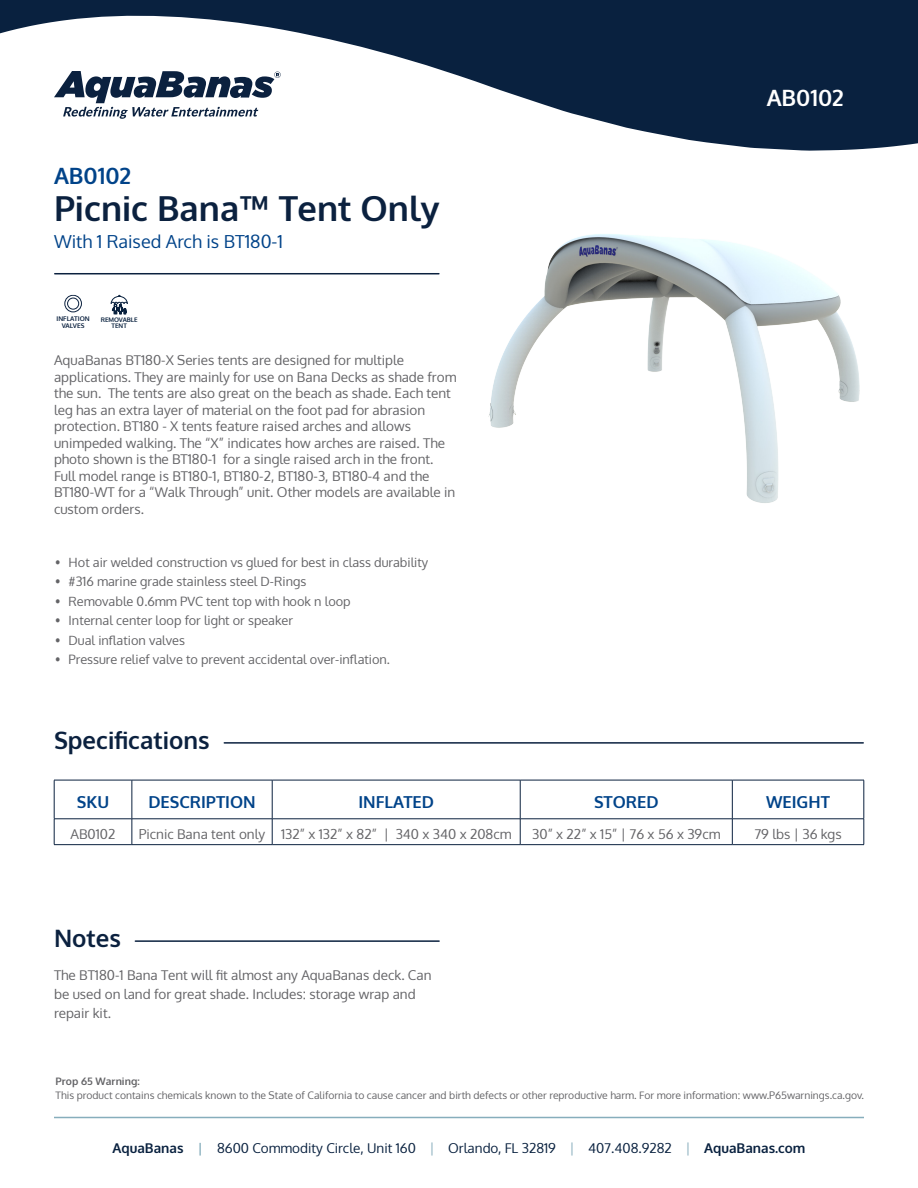
<style>
.page{position:relative;width:918px;height:1188px;background:#fff}
.page>*{position:absolute;margin:0;border:0;box-sizing:border-box;transform-origin:0 0}
.t1{font:700 34.5px "Oxygen";color:#0b213f}
.t2{font:700 24px "Oxygen";color:#0b213f}
.t3{font:700 22.5px "Oxygen";color:#004389}
.t4{font:700 22.5px "Oxygen";color:#fff}
.t5{font:18px "Oxygen";color:#004389}
.t6{font:700 16.5px "Oxygen";color:#004389}
.t7{font:13.5px/16.5px "Oxygen";color:#636366}
.t8{font:13.5px "Oxygen";color:#09213f}
.t9{font:12.75px "Oxygen";color:#636366}
.t10{font:10.35px "Oxygen";color:#636366}
.t11{font:700 10.35px "Oxygen";color:#636366}
.t12{font:700 6.45px/6.8px "Oxygen";color:#0b213f;text-align:center}
.t13{font:700 6.3px/6.4px "Oxygen";color:#09213e;text-align:center}
.s1{font-weight:700}
.s2{font-weight:700;color:#87aebc}
.s3{color:#87aebc}
</style>
<div class="page">
<hr style="left:54px;top:1117px;width:810px;height:1px;background:#87aebc">
<svg style="left:0;top:0;width:918px;height:151px;fill:#09213f"></svg>
<img style="left:420px;top:234px;width:440px;height:269px">
<hr style="left:55px;top:273px;width:384px;height:1px;background:#0b213f">
<hr style="left:224px;top:742px;width:639px;height:2px;background:#0b213f">
<hr style="left:135px;top:940px;width:304px;height:2px;background:#0b213f">
<hr style="left:54px;top:780px;width:78px;height:1px;background:#0b213f">
<hr style="left:54px;top:780px;width:1px;height:39px;background:#0b213f">
<hr style="left:132px;top:780px;width:140px;height:1px;background:#0b213f">
<hr style="left:132px;top:780px;width:1px;height:39px;background:#0b213f">
<hr style="left:272px;top:780px;width:248px;height:1px;background:#0b213f">
<hr style="left:272px;top:780px;width:1px;height:39px;background:#0b213f">
<hr style="left:520px;top:780px;width:212px;height:1px;background:#0b213f">
<hr style="left:520px;top:780px;width:1px;height:39px;background:#0b213f">
<hr style="left:732px;top:780px;width:132px;height:1px;background:#0b213f">
<hr style="left:732px;top:780px;width:1px;height:39px;background:#0b213f">
<hr style="left:864px;top:780px;width:1px;height:39px;background:#0b213f">
<hr style="left:54px;top:819px;width:78px;height:1px;background:#0b213f">
<svg style="left:54px;top:819px;width:1px;height:25px"></svg>
<hr style="left:132px;top:819px;width:140px;height:1px;background:#0b213f">
<svg style="left:132px;top:819px;width:1px;height:25px"></svg>
<hr style="left:272px;top:819px;width:248px;height:1px;background:#0b213f">
<svg style="left:272px;top:819px;width:1px;height:25px"></svg>
<hr style="left:520px;top:819px;width:212px;height:1px;background:#0b213f">
<svg style="left:520px;top:819px;width:1px;height:25px"></svg>
<hr style="left:732px;top:819px;width:132px;height:1px;background:#0b213f">
<svg style="left:732px;top:819px;width:1px;height:25px"></svg>
<svg style="left:864px;top:819px;width:1px;height:25px"></svg>
<hr style="left:54px;top:844px;width:78px;height:1px;background:#0b213f">
<hr style="left:132px;top:844px;width:140px;height:1px;background:#0b213f">
<hr style="left:272px;top:844px;width:248px;height:1px;background:#0b213f">
<hr style="left:520px;top:844px;width:212px;height:1px;background:#0b213f">
<hr style="left:732px;top:844px;width:132px;height:1px;background:#0b213f">
<div style="left:64px;top:295px;width:18px;height:17px;border:1px solid #0b213f;border-radius:50%"></div>
<div style="left:67px;top:298px;width:12px;height:12px;border:1px solid #0b213f;border-radius:50%"></div>
<svg style="left:111px;top:295px;width:17px;height:19px"></svg>
<p class="t3" style="left:54px;top:162px;width:79px">AB0102</p>
<p class="t1" style="left:54px;top:187px;width:387px">Picnic Bana™ Tent Only</p>
<p class="t5" style="left:54px;top:229px;width:231px">With 1 Raised Arch is BT180-1</p>
<p class="t12" style="left:56px;top:316px;width:35px">INFLATION<br>VALVES</p>
<p class="t13" style="left:101px;top:317px;width:38px">REMOVABLE<br>TENT</p>
<p class="t7" style="left:54px;top:352px;width:404px">AquaBanas BT180-X Series tents are designed for multiple applications. They are mainly for use on Bana Decks as shade from the sun. The tents are also great on the beach as shade. Each tent leg has an extra layer of material on the foot pad for abrasion protection. BT180 - X tents feature raised arches and allows unimpeded walking. The “X” indicates how arches are raised. The photo shown is the BT180-1 for a single raised arch in the front.<br>Full model range is BT180-1, BT180-2, BT180-3, BT180-4 and the BT180-WT for a “Walk Through” unit. Other models are available in custom orders.</p>
<p class="t9" style="left:55px;top:554px;width:375px">• Hot air welded construction vs glued for best in class durability</p>
<p class="t9" style="left:55px;top:573px;width:253px">• #316 marine grade stainless steel D-Rings</p>
<p class="t9" style="left:55px;top:593px;width:297px">• Removable 0.6mm PVC tent top with hook n loop</p>
<p class="t9" style="left:55px;top:612px;width:239px">• Internal center loop for light or speaker</p>
<p class="t9" style="left:55px;top:632px;width:131px">• Dual inflation valves</p>
<p class="t9" style="left:55px;top:651px;width:336px">• Pressure relief valve to prevent accidental over-inflation.</p>
<p class="t2" style="left:54px;top:725px;width:157px">Specifications</p>
<p class="t4" style="left:767px;top:84px;width:79px">AB0102</p>
<p class="t6" style="left:77px;top:792px;width:34px">SKU</p>
<p class="t6" style="left:148px;top:792px;width:109px">DESCRIPTION</p>
<p class="t6" style="left:358px;top:792px;width:77px">INFLATED</p>
<p class="t6" style="left:594px;top:792px;width:66px">STORED</p>
<p class="t6" style="left:766px;top:792px;width:65px">WEIGHT</p>
<p class="t7" style="left:71px;top:826px;width:46px">AB0102</p>
<p class="t7" style="left:139px;top:826px;width:128px">Picnic Bana tent only</p>
<p class="t7" style="left:281px;top:826px;width:232px">132” x 132” x 82” | 340 x 340 x 208cm</p>
<p class="t7" style="left:532px;top:826px;width:190px">30” x 22” x 15” | 76 x 56 x 39cm</p>
<p class="t7" style="left:754px;top:826px;width:89px">79 lbs | 36 kgs</p>
<p class="t2" style="left:54px;top:924px;width:68px">Notes</p>
<p class="t7" style="left:54px;top:965px;width:379px;line-height:19.2px">The BT180-1 Bana Tent will fit almost any AquaBanas deck. Can be used on land for great shade. Includes: storage wrap and repair kit.</p>
<p class="t11" style="left:56px;top:1074px;width:86px">Prop 65 Warning:</p>
<p class="t10" style="left:56px;top:1089px;width:810px">This product contains chemicals known to the State of California to cause cancer and birth defects or other reproductive harm. For more information: www.P65warnings.ca.gov.</p>
<p class="t8" style="left:112px;top:1139px;width:695px"><span class="s1">AquaBanas</span> <span class="s2">|</span> 8600 Commodity Circle, Unit 160 <span class="s3">|</span> Orlando, FL 32819 <span class="s3">|</span> 407.408.9282 <span class="s3">|</span> <span class="s1">AquaBanas.com</span></p>
</div>
